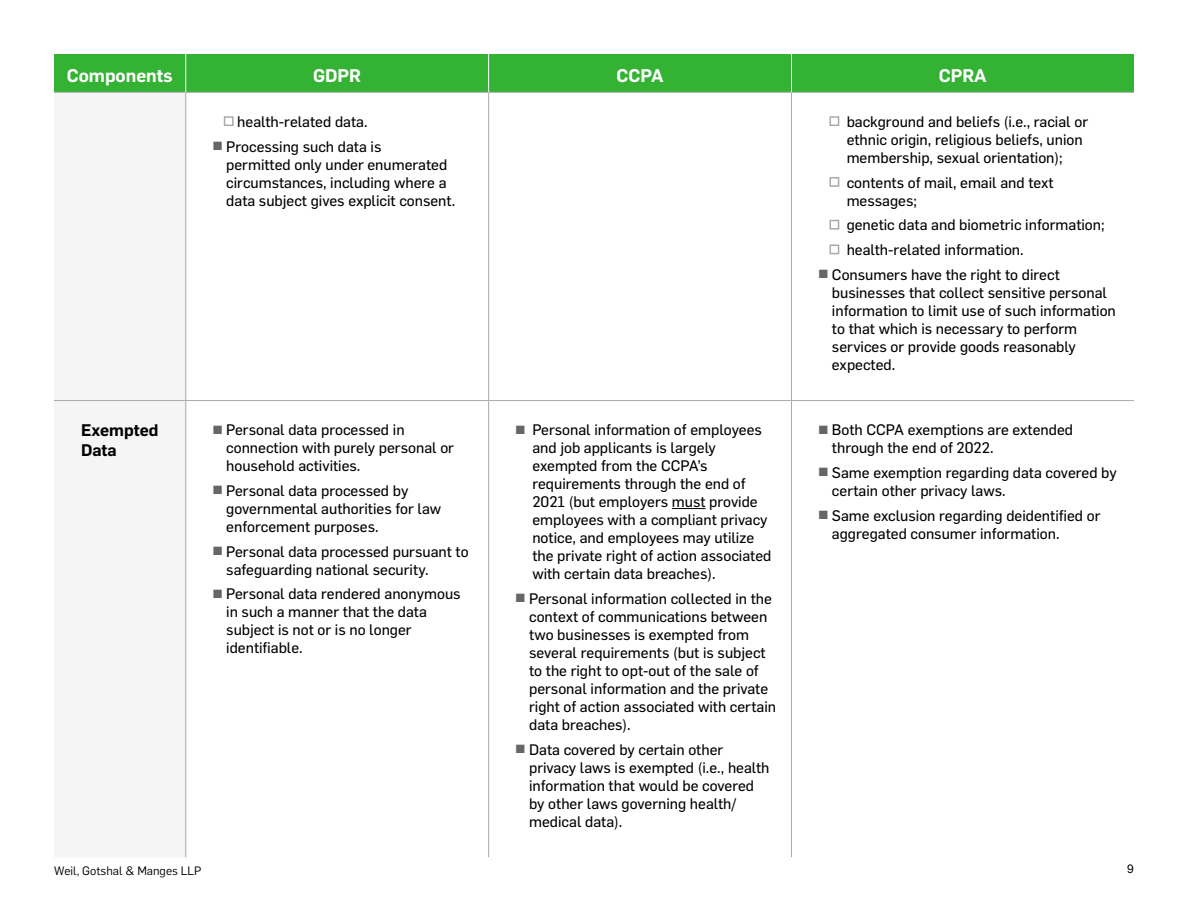
<style>
.page{position:relative;width:1188px;height:918px;background:#fff}
.page>*{position:absolute;margin:0;border:0;box-sizing:border-box;transform-origin:0 0}
.t1{font:600 18px "Flama";color:#fff}
.t2{font:600 16.5px/19.8px "Flama";color:#000}
.t3{font:15px/18px "Flama Basic";color:#000}
.t4{font:12px "Flama";color:#000}
.t5{font:12px "Arial";color:#000}
.s1{color:#aaa}
.s2{color:#666}
</style>
<div class="page">
<div style="left:54px;top:54px;width:1080px;height:38px;background:#34b233"></div>
<div style="left:54px;top:93px;width:132px;height:764px;background:#f5f5f5"></div>
<hr style="left:54px;top:92px;width:132px;height:1px;background:#aaa">
<hr style="left:186px;top:92px;width:303px;height:1px;background:#aaa">
<hr style="left:186px;top:92px;width:1px;height:308px;background:#aaa">
<hr style="left:489px;top:92px;width:302px;height:1px;background:#aaa">
<hr style="left:488px;top:92px;width:1px;height:308px;background:#aaa">
<hr style="left:791px;top:92px;width:343px;height:1px;background:#aaa">
<hr style="left:791px;top:92px;width:1px;height:308px;background:#aaa">
<hr style="left:54px;top:400px;width:132px;height:1px;background:#aaa">
<hr style="left:186px;top:400px;width:303px;height:1px;background:#aaa">
<hr style="left:186px;top:401px;width:1px;height:456px;background:#aaa">
<hr style="left:489px;top:400px;width:302px;height:1px;background:#aaa">
<hr style="left:488px;top:401px;width:1px;height:456px;background:#aaa">
<hr style="left:791px;top:400px;width:343px;height:1px;background:#aaa">
<hr style="left:791px;top:401px;width:1px;height:456px;background:#aaa">
<hr style="left:186px;top:54px;width:1px;height:38px;background:#fff">
<hr style="left:488px;top:54px;width:1px;height:38px;background:#fff">
<hr style="left:791px;top:54px;width:1px;height:38px;background:#fff">
<hr style="left:672px;top:508px;width:34px;height:1px;background:#000">
<p class="t1" style="left:67px;top:62px;width:108px">Components</p>
<p class="t1" style="left:313px;top:62px;width:50px">GDPR</p>
<p class="t1" style="left:617px;top:62px;width:48px">CCPA</p>
<p class="t1" style="left:939px;top:62px;width:50px">CPRA</p>
<p class="t3" style="left:224px;top:112px;width:145px"><span class="s1">▪</span> health-related data.</p>
<p class="t3" style="left:226px;top:136px;width:231px;text-indent:-14px"><span class="s2">▪</span> Processing such data is<br>permitted only under enumerated circumstances, including where a data subject gives explicit consent.</p>
<p class="t3" style="left:847px;top:112px;width:243px;text-indent:-17px"><span class="s1">▪</span> background and beliefs (i.e., racial or ethnic origin, religious beliefs, union membership, sexual orientation);</p>
<p class="t3" style="left:847px;top:172px;width:209px;text-indent:-17px"><span class="s1">▪</span> contents of mail, email and text messages;</p>
<p class="t3" style="left:829px;top:215px;width:277px"><span class="s1">▪</span> genetic data and biometric information;</p>
<p class="t3" style="left:829px;top:240px;width:196px"><span class="s1">▪</span> health-related information.</p>
<p class="t3" style="left:832px;top:265px;width:285px;text-indent:-14px"><span class="s2">▪</span> Consumers have the right to direct businesses that collect sensitive personal information to limit use of such information to that which is necessary to perform services or provide goods reasonably expected.</p>
<p class="t2" style="left:81px;top:420px;width:79px">Exempted<br>Data</p>
<p class="t3" style="left:226px;top:420px;width:229px;text-indent:-14px"><span class="s2">▪</span> Personal data processed in connection with purely personal or household activities.</p>
<p class="t3" style="left:226px;top:481px;width:216px;text-indent:-14px"><span class="s2">▪</span> Personal data processed by governmental authorities for law enforcement purposes.</p>
<p class="t3" style="left:226px;top:541px;width:244px;text-indent:-14px"><span class="s2">▪</span> Personal data processed pursuant to safeguarding national security.</p>
<p class="t3" style="left:226px;top:584px;width:236px;text-indent:-14px"><span class="s2">▪</span> Personal data rendered anonymous in such a manner that the data subject is not or is no longer identifiable.</p>
<p class="t3" style="left:532px;top:420px;width:241px;text-indent:-17px"><span class="s2">▪</span> Personal information of employees and job applicants is largely exempted from the CCPA’s requirements through the end of<br>2021 (but employers must provide employees with a compliant privacy notice, and employees may utilize the private right of action associated with certain data breaches).</p>
<p class="t3" style="left:529px;top:589px;width:248px;text-indent:-14px"><span class="s2">▪</span> Personal information collected in the context of communications between two businesses is exempted from several requirements (but is subject to the right to opt-out of the sale of personal information and the private right of action associated with certain data breaches).</p>
<p class="t3" style="left:529px;top:739px;width:242px;text-indent:-14px"><span class="s2">▪</span> Data covered by certain other privacy laws is exempted (i.e., health information that would be covered by other laws governing health/ medical data).</p>
<p class="t3" style="left:832px;top:420px;width:243px;text-indent:-14px"><span class="s2">▪</span> Both CCPA exemptions are extended through the end of 2022.</p>
<p class="t3" style="left:832px;top:463px;width:286px;text-indent:-14px"><span class="s2">▪</span> Same exemption regarding data covered by certain other privacy laws.</p>
<p class="t3" style="left:832px;top:505px;width:270px;text-indent:-14px"><span class="s2">▪</span> Same exclusion regarding deidentified or aggregated consumer information.</p>
<p class="t4" style="left:54px;top:863px;width:149px">Weil, Gotshal &amp; Manges LLP</p>
<p class="t5" style="left:1127px;top:860px;width:8px">9</p>
</div>
